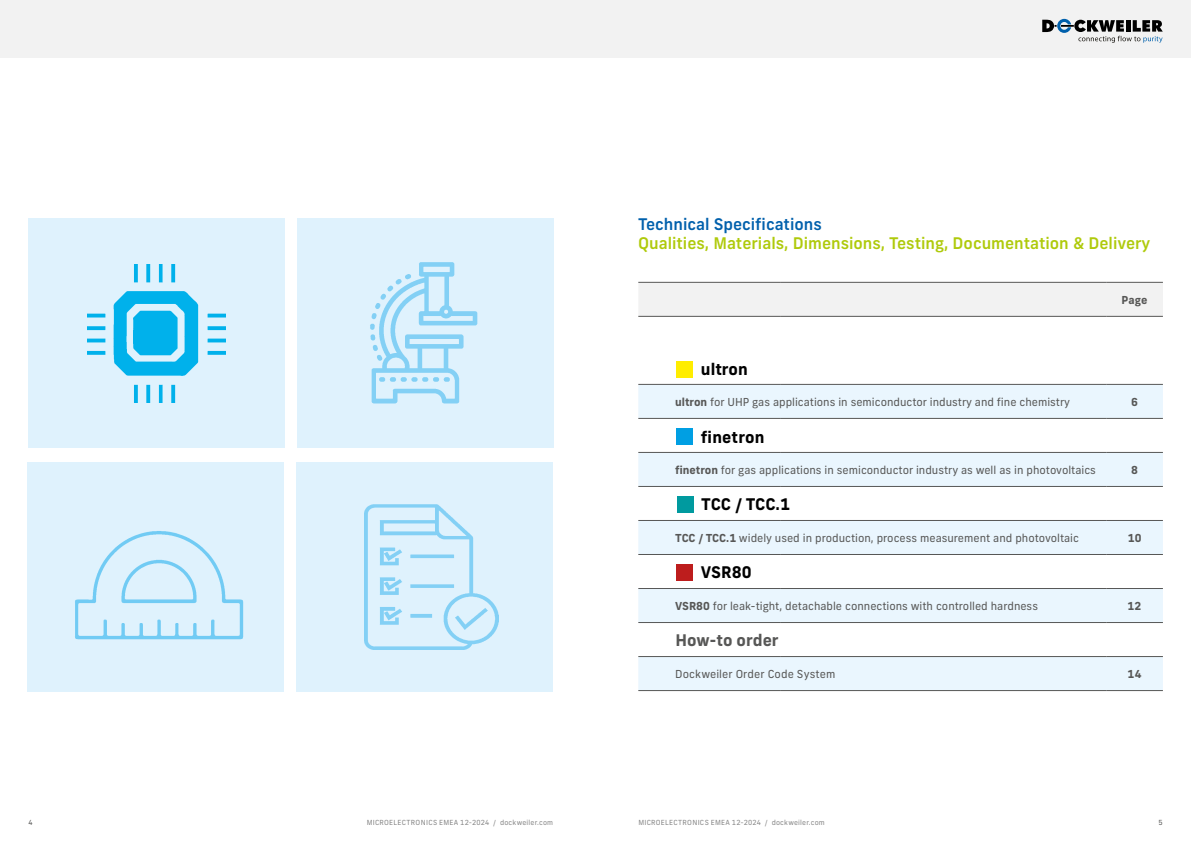
<style>
.page{position:relative;width:1191px;height:842px;background:#fff}
.page>*{position:absolute;margin:0;border:0;box-sizing:border-box;transform-origin:0 0}
.t1{font:500 16px "New Frank";color:#afca0b}
.t2{font:700 16px "New Frank";color:#000}
.t3{font:500 16px "New Frank";color:#0060ac}
.t4{font:700 16px "New Frank";letter-spacing:-.005em;color:#575756}
.t5{font:11px "New Frank";color:#575756}
.t6{font:700 11px "New Frank";color:#575756}
.t7{font:7px "New Frank";letter-spacing:.03em;color:#878787}
.t8{font:7px "New Frank";color:#575756}
.s1{font-weight:700}
</style>
<div class="page">
<div style="left:0;top:0;width:1191px;height:58px;background:#f2f2f2"></div>
<svg style="left:1042px;top:19px;width:120px;height:24px"></svg>
<div style="left:638px;top:283px;width:524px;height:33px;background:#f2f2f2"></div>
<svg style="left:638px;top:385px;width:524px;height:305px;fill:#eaf6fe"></svg>
<hr style="left:638px;top:282px;width:142px;height:1px;background:#575756">
<hr style="left:780px;top:282px;width:326px;height:1px;background:#575756">
<hr style="left:1106px;top:282px;width:56px;height:1px;background:#575756">
<hr style="left:638px;top:316px;width:142px;height:1px;background:#575756">
<hr style="left:780px;top:316px;width:326px;height:1px;background:#575756">
<hr style="left:1106px;top:316px;width:56px;height:1px;background:#575756">
<hr style="left:638px;top:384px;width:142px;height:1px;background:#575756">
<hr style="left:780px;top:384px;width:326px;height:1px;background:#575756">
<hr style="left:1106px;top:384px;width:56px;height:1px;background:#575756">
<hr style="left:638px;top:418px;width:142px;height:1px;background:#575756">
<hr style="left:780px;top:418px;width:326px;height:1px;background:#575756">
<hr style="left:1106px;top:418px;width:56px;height:1px;background:#575756">
<hr style="left:638px;top:452px;width:142px;height:1px;background:#575756">
<hr style="left:780px;top:452px;width:326px;height:1px;background:#575756">
<hr style="left:1106px;top:452px;width:56px;height:1px;background:#575756">
<hr style="left:638px;top:486px;width:142px;height:1px;background:#575756">
<hr style="left:780px;top:486px;width:326px;height:1px;background:#575756">
<hr style="left:1106px;top:486px;width:56px;height:1px;background:#575756">
<hr style="left:638px;top:520px;width:142px;height:1px;background:#575756">
<hr style="left:780px;top:520px;width:326px;height:1px;background:#575756">
<hr style="left:1106px;top:520px;width:56px;height:1px;background:#575756">
<hr style="left:638px;top:554px;width:142px;height:1px;background:#575756">
<hr style="left:780px;top:554px;width:326px;height:1px;background:#575756">
<hr style="left:1106px;top:554px;width:56px;height:1px;background:#575756">
<hr style="left:638px;top:588px;width:142px;height:1px;background:#575756">
<hr style="left:780px;top:588px;width:326px;height:1px;background:#575756">
<hr style="left:1106px;top:588px;width:56px;height:1px;background:#575756">
<hr style="left:638px;top:622px;width:142px;height:1px;background:#575756">
<hr style="left:780px;top:622px;width:326px;height:1px;background:#575756">
<hr style="left:1106px;top:622px;width:56px;height:1px;background:#575756">
<hr style="left:638px;top:656px;width:142px;height:1px;background:#575756">
<hr style="left:780px;top:656px;width:326px;height:1px;background:#575756">
<hr style="left:1106px;top:656px;width:56px;height:1px;background:#575756">
<hr style="left:638px;top:690px;width:142px;height:1px;background:#575756">
<hr style="left:780px;top:690px;width:326px;height:1px;background:#575756">
<hr style="left:1106px;top:690px;width:56px;height:1px;background:#575756">
<div style="left:297px;top:218px;width:257px;height:229px;background:#dff2fd"></div>
<img style="left:370px;top:262px;width:108px;height:142px">
<div style="left:296px;top:462px;width:257px;height:230px;background:#dff2fd"></div>
<img style="left:365px;top:504px;width:134px;height:146px">
<div style="left:28px;top:218px;width:257px;height:229px;background:#dff2fd"></div>
<img style="left:87px;top:264px;width:138px;height:138px">
<div style="left:27px;top:462px;width:257px;height:230px;background:#dff2fd"></div>
<img style="left:75px;top:531px;width:169px;height:109px">
<div style="left:676px;top:428px;width:17px;height:17px;background:#009fe3"></div>
<div style="left:677px;top:496px;width:16px;height:16px;background:#009a9f"></div>
<div style="left:676px;top:564px;width:17px;height:17px;background:#bd1d1d"></div>
<div style="left:676px;top:361px;width:17px;height:16px;background:#ffed00"></div>
<h1 class="t3" style="left:638px;top:214px;width:185px">Technical Specifications</h1>
<h1 class="t1" style="left:638px;top:233px;width:514px">Qualities, Materials, Dimensions, Testing, Documentation &amp; Delivery</h1>
<h1 class="t2" style="left:701px;top:359px;width:48px">ultron</h1>
<p class="t6" style="left:1121px;top:292px;width:27px">Page</p>
<p class="t5" style="left:675px;top:395px;width:396px"><span class="s1">ultron</span> for UHP gas applications in semiconductor industry and fine chemistry</p>
<p class="t6" style="left:1131px;top:395px;width:8px">6</p>
<h1 class="t2" style="left:701px;top:426px;width:65px">finetron</h1>
<p class="t5" style="left:675px;top:463px;width:422px"><span class="s1">finetron</span> for gas applications in semiconductor industry as well as in photovoltaics</p>
<p class="t6" style="left:1131px;top:463px;width:8px">8</p>
<h1 class="t2" style="left:701px;top:494px;width:90px">TCC / TCC.1</h1>
<p class="t5" style="left:675px;top:531px;width:405px"><span class="s1">TCC / TCC.1</span> widely used in production, process measurement and photovoltaic</p>
<p class="t6" style="left:1127px;top:531px;width:15px">10</p>
<h1 class="t2" style="left:701px;top:562px;width:52px">VSR80</h1>
<p class="t5" style="left:675px;top:599px;width:364px"><span class="s1">VSR80</span> for leak-tight, detachable connections with controlled hardness</p>
<p class="t6" style="left:1127px;top:599px;width:15px">12</p>
<h1 class="t4" style="left:675px;top:630px;width:105px">How-to order</h1>
<p class="t5" style="left:675px;top:667px;width:162px">Dockweiler Order Code System</p>
<p class="t6" style="left:1127px;top:667px;width:15px">14</p>
<p class="t8" style="left:28px;top:818px;width:6px">4</p>
<p class="t7" style="left:367px;top:818px;width:188px">MICROELECTRONICS EMEA 12-2024 / dockweiler.com</p>
<p class="t7" style="left:638px;top:818px;width:188px">MICROELECTRONICS EMEA 12-2024 / dockweiler.com</p>
<p class="t8" style="left:1158px;top:818px;width:6px">5</p>
</div>
